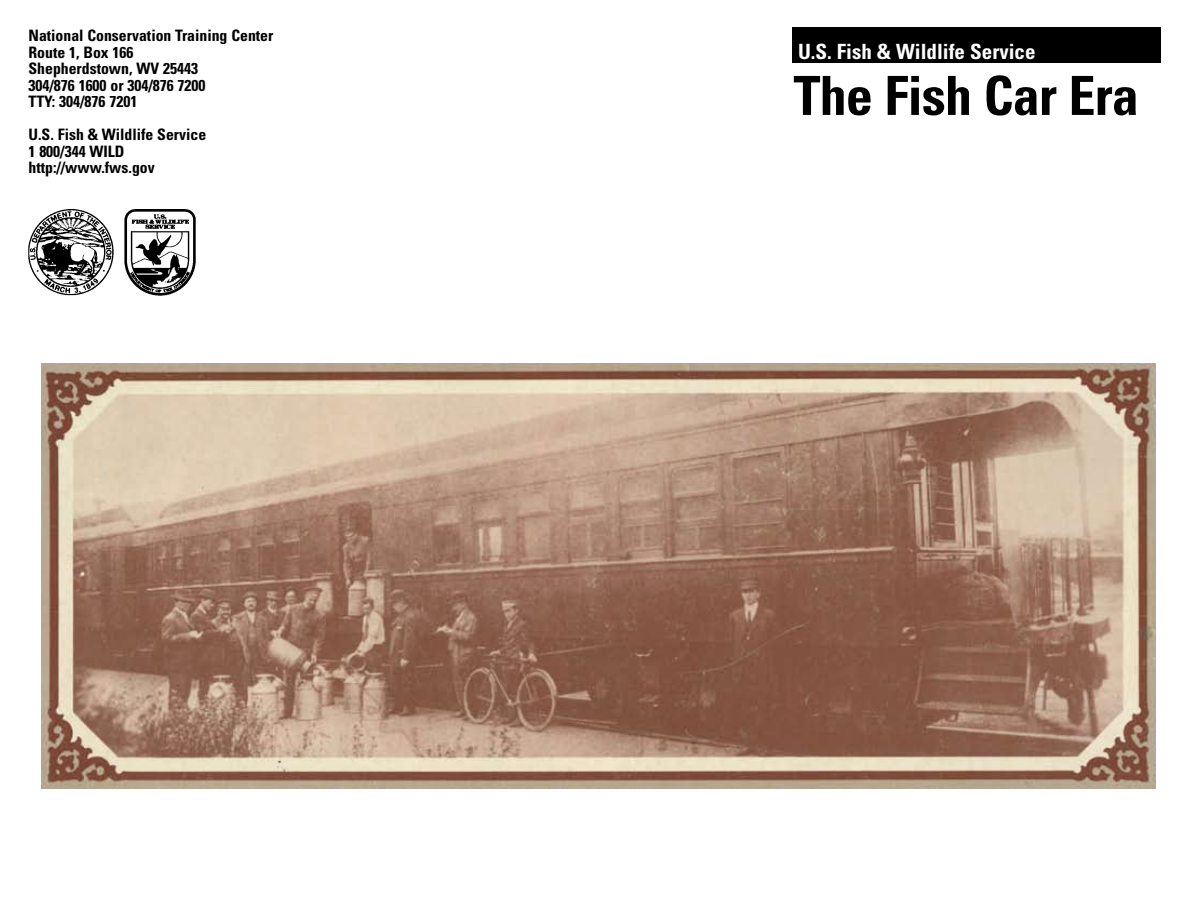
<style>
.page{position:relative;width:1188px;height:918px;background:#fff}
.page>*{position:absolute;margin:0;border:0;box-sizing:border-box;transform-origin:0 0}
.t1{font:700 condensed 54px "Univers";letter-spacing:-.015em;color:#000}
.t2{font:700 condensed 21px "Univers";color:#fff}
.t3{font:700 condensed 15.75px/16.5px "Univers";color:#000}
</style>
<div class="page">
<div style="left:792px;top:27px;width:369px;height:36px;background:#000"></div>
<img style="left:41px;top:364px;width:1114px;height:425px">
<img style="left:28px;top:210px;width:168px;height:86px">
<p class="t3" style="left:28px;top:27px;width:246px">National Conservation Training Center<br>Route 1, Box 166<br>Shepherdstown, WV 25443<br>304/876 1600 or 304/876 7200<br>TTY: 304/876 7201</p>
<p class="t3" style="left:28px;top:126px;width:179px">U.S. Fish &amp; Wildlife Service<br>1 800/344 WILD http://www.fws.gov</p>
<h2 class="t2" style="left:798px;top:38px;width:239px">U.S. Fish &amp; Wildlife Service</h2>
<h1 class="t1" style="left:794px;top:63px;width:347px">The Fish Car Era</h1>
</div>
